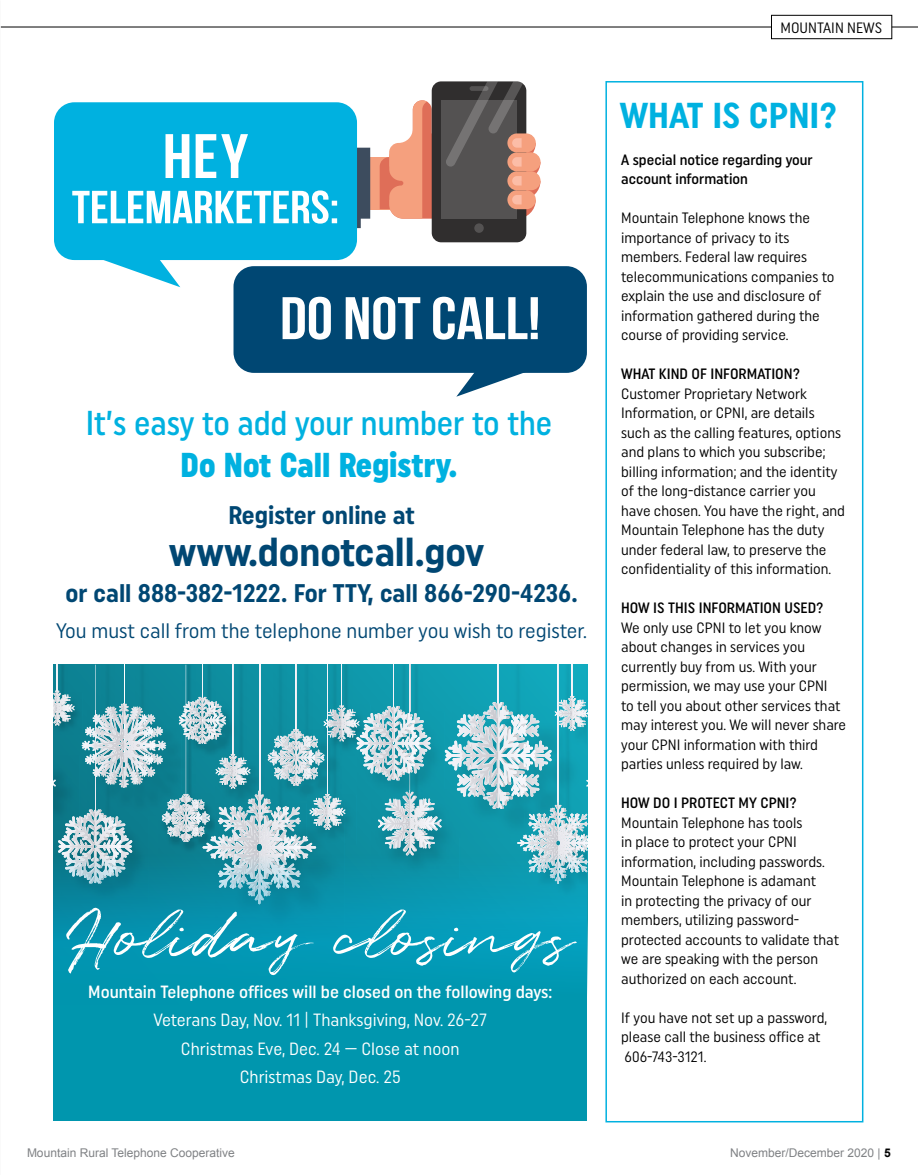
<style>
.page{position:relative;width:918px;height:1175px;background:#fff}
.page>*{position:absolute;margin:0;border:0;box-sizing:border-box;transform-origin:0 0}
.RTM_Script_Font_2{font:67.5px "Quentin";color:#fff}
.RTM_Headline{font:700 62.7px "Bebas Neue";color:#fff;scale:1.1 1}
.RTM_Headline-2{font:700 59.85px "Bebas Neue";color:#fff;scale:1.1 1}
.RTM_Headline-3{font:700 46.35px "Bebas Neue";color:#fff;scale:1.1 1}
.RTM_Body_Copy{font:700 40.5px "Uniform Condensed";color:#004773}
.RTM_Subhead_in_Body{font:700 36px "Uniform Condensed";color:#00b1e0}
.RTM_Body_Copy-2{font:500 34.5px "Uniform Condensed";color:#00b1e0;scale:.94 1}
.RTM_Body_Copy-3{font:900 34.5px "Uniform Condensed";color:#00b1e0;scale:.94 1}
.RTM_Body_Copy-4{font:700 25.5px "Uniform Condensed";color:#004773}
.RTM_Body_Copy-5{font:21px "Uniform Condensed";color:#004773}
.RTM_Subhead_in_Body-2{font:17.7px "Uniform Condensed";color:#fff}
.RTM_Subhead_in_Body-3{font:500 17.7px "Uniform Condensed";color:#fff}
.RTM_Sidebar-No_Inden{font:15px/19.5px "Uniform Condensed";color:#000}
.RTM_Sidebar-No_Inden-2{font:500 15px/19.5px "Uniform Condensed";color:#000}
.RTM_Page_Header{font:15px "Uniform Condensed";color:#000}
.t1{font:12px "Arial";color:#808285}
.s1{font-weight:700;color:#000}
</style>
<div class="page">
<div style="left:605px;top:81px;width:258px;height:1041px;border:2px solid #00b1e0"></div>
<div style="left:771px;top:15px;width:121px;height:24px;border:1px solid #000"></div>
<svg style="left:892px;top:27px;width:26px;height:1px"></svg>
<hr style="left:1px;top:27px;width:771px;height:1px;background:#000">
<svg style="left:370px;top:157px;width:10px;height:52px"></svg>
<div style="left:432px;top:81px;width:94px;height:161px;background:#302e2e;border-radius:9px"></div>
<div style="left:474px;top:223px;width:10px;height:10px;background:#545252;border-radius:50%"></div>
<svg style="left:380px;top:81px;width:161px;height:138px"></svg>
<svg style="left:357px;top:148px;width:13px;height:80px"></svg>
<div style="left:234px;top:266px;width:353px;height:107px;background:#004773;border-radius:20px"></div>
<svg style="left:91px;top:260px;width:89px;height:27px"></svg>
<div style="left:54px;top:102px;width:303px;height:158px;background:#00b1e0;border-radius:20px"></div>
<svg style="left:456px;top:372px;width:89px;height:25px"></svg>
<svg style="left:54px;top:664px;width:534px;height:240px;background:#4fa7b5"></svg>
<svg style="left:54px;top:853px;width:533px;height:267px;background:#0997af"></svg>
<p class="RTM_Headline" style="left:163px;top:122px;width:79px">HEY</p>
<p class="RTM_Headline-3" style="left:72px;top:182px;width:245px">TELEMARKETERS:</p>
<p class="RTM_Headline-2" style="left:280px;top:285px;width:238px">DO NOT CALL!</p>
<p class="RTM_Body_Copy-2" style="left:86px;top:402px;width:498px">It’s easy to add your number to the</p>
<p class="RTM_Body_Copy-3" style="left:181px;top:444px;width:296px">Do Not Call Registry.</p>
<p class="RTM_Body_Copy-4" style="left:228px;top:500px;width:188px">Register online at</p>
<p class="RTM_Body_Copy" style="left:169px;top:528px;width:317px">www.donotcall.gov</p>
<p class="RTM_Body_Copy-4" style="left:66px;top:578px;width:514px">or call 888-382-1222. For TTY, call 866-290-4236.</p>
<p class="RTM_Body_Copy-5" style="left:56px;top:618px;width:532px">You must call from the telephone number you wish to register.</p>
<p class="RTM_Script_Font_2" style="left:68px;top:891px;width:506px">Holiday closings</p>
<p class="RTM_Subhead_in_Body-3" style="left:88px;top:980px;width:465px">Mountain Telephone offices will be closed on the following days:</p>
<p class="RTM_Subhead_in_Body-2" style="left:153px;top:1009px;width:335px">Veterans Day, Nov. 11 | Thanksgiving, Nov. 26-27</p>
<p class="RTM_Subhead_in_Body-2" style="left:181px;top:1037px;width:280px">Christmas Eve, Dec. 24 — Close at noon</p>
<p class="RTM_Subhead_in_Body-2" style="left:240px;top:1066px;width:163px">Christmas Day, Dec. 25</p>
<p class="RTM_Page_Header" style="left:781px;top:19px;width:103px">MOUNTAIN NEWS</p>
<p class="RTM_Subhead_in_Body" style="left:620px;top:94px;width:219px">WHAT IS CPNI?</p>
<p class="RTM_Sidebar-No_Inden-2" style="left:621px;top:149px;width:193px">A special notice regarding your account information</p>
<p class="RTM_Sidebar-No_Inden" style="left:621px;top:208px;width:215px">Mountain Telephone knows the importance of privacy to its members. Federal law requires telecommunications companies to explain the use and disclosure of information gathered during the course of providing service.</p>
<p class="RTM_Sidebar-No_Inden-2" style="left:621px;top:364px;width:180px">WHAT KIND OF INFORMATION?</p>
<p class="RTM_Sidebar-No_Inden" style="left:621px;top:383px;width:225px">Customer Proprietary Network Information, or CPNI, are details such as the calling features, options and plans to which you subscribe; billing information; and the identity of the long-distance carrier you have chosen. You have the right, and Mountain Telephone has the duty under federal law, to preserve the confidentiality of this information.</p>
<p class="RTM_Sidebar-No_Inden-2" style="left:621px;top:598px;width:204px">HOW IS THIS INFORMATION USED?</p>
<p class="RTM_Sidebar-No_Inden" style="left:621px;top:617px;width:226px">We only use CPNI to let you know about changes in services you currently buy from us. With your permission, we may use your CPNI<br>to tell you about other services that may interest you. We will never share your CPNI information with third parties unless required by law.</p>
<p class="RTM_Sidebar-No_Inden-2" style="left:621px;top:793px;width:177px">HOW DO I PROTECT MY CPNI?</p>
<p class="RTM_Sidebar-No_Inden" style="left:621px;top:812px;width:205px">Mountain Telephone has tools<br>in place to protect your CPNI information, including passwords.</p>
<p class="RTM_Sidebar-No_Inden" style="left:621px;top:871px;width:219px">Mountain Telephone is adamant<br>in protecting the privacy of our members, utilizing password&shy;protected accounts to validate that we are speaking with the person authorized on each account.</p>
<p class="RTM_Sidebar-No_Inden" style="left:621px;top:1007px;width:207px">If you have not set up a password, please call the business office at</p>
<p class="RTM_Sidebar-No_Inden" style="left:625px;top:1046px;width:83px">606-743-3121.</p>
<p class="t1" style="left:27px;top:1144px;width:209px">Mountain Rural Telephone Cooperative</p>
<p class="t1" style="left:730px;top:1144px;width:162px">November/December 2020 | <span class="s1">5</span></p>
</div>
